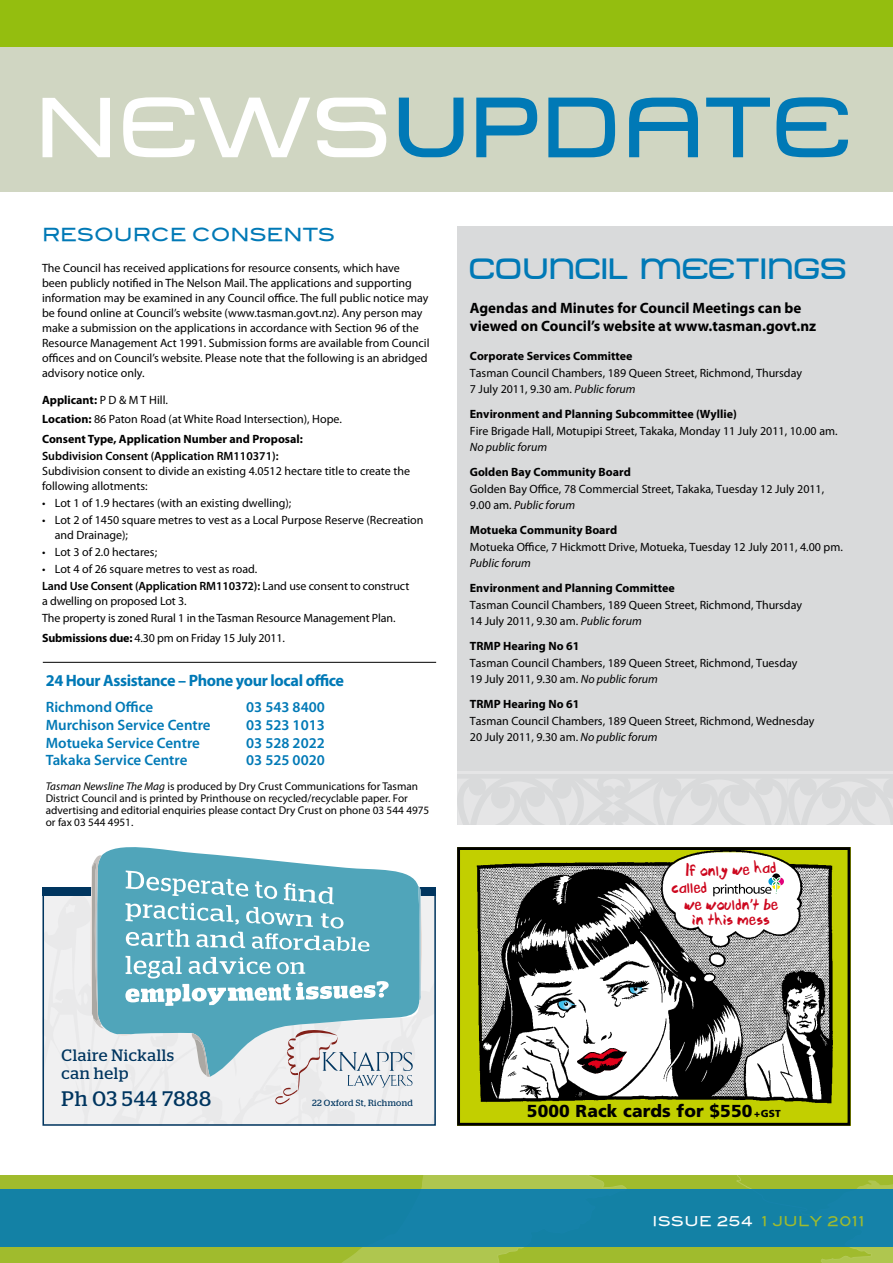
<style>
.page{position:relative;width:893px;height:1263px;background:#fff}
.page>*{position:absolute;margin:0;border:0;box-sizing:border-box;transform-origin:0 0}
.t1{font:29.25px "Metro DF";color:#0079b6}
.t2{font:21px "Stag";letter-spacing:.04em;color:#00355f}
.t3{font:18px "Blair Md ITCTT Medium";color:#0079b6}
.t4{font:900 17.4px "Frutiger";letter-spacing:.01em;color:#000}
.t5{font:17.25px/17.1px "Brook 23";color:#cd071e;scale:.8 1}
.t6{font:700 16.5px "Myriad Pro";letter-spacing:-.025em;color:#0079b6}
.t7{font:16.5px/18px "Stag";letter-spacing:.04em;color:#00355f}
.t8{font:600 15px "Myriad Pro";color:#0079b6}
.t9{font:700 15px/18px "Myriad Pro";color:#000}
.t10{font:13.5px "Blair Md ITCTT Medium";letter-spacing:.04em;color:#a0bb2d}
.t11{font:12px/15px "Myriad Pro";color:#000}
.t12{font:700 12px/19.2px "Myriad Pro";color:#000}
.t13{font:600 12px "Myriad Pro";color:#000}
.t14{font:italic 12px "Myriad Pro";color:#000}
.t15{font:11.25px/12px "Myriad Pro";color:#000}
.t16{font:9px "Stag";letter-spacing:.035em;color:#00355f}
.s1{font-weight:400}
.s2{font-weight:600}
.s3{font-weight:700}
.s4{font-style:italic}
.s5{font-size:10.05px}
.s6{color:#fff}
</style>
<div class="page">
<div style="left:0;top:1175px;width:893px;height:88px;background:#a0bb2d"></div>
<svg style="left:348px;top:1082px;width:524px;height:181px"></svg>
<div style="left:0;top:1190px;width:893px;height:57px;background:#1381a5"></div>
<hr style="left:0;top:1190px;width:1px;height:57px;background:#0079b6">
<div style="left:457px;top:226px;width:436px;height:599px;background:#d9dadb"></div>
<hr style="left:457px;top:771px;width:331px;height:2px;background:#fff">
<svg style="left:458px;top:779px;width:435px;height:46px"></svg>
<hr style="left:788px;top:771px;width:105px;height:2px;background:#fff">
<hr style="left:43px;top:662px;width:393px;height:1px;background:#000">
<div style="left:46px;top:897px;width:387px;height:226px;background:#f0f0f1"></div>
<svg style="left:275px;top:1077px;width:138px;height:32px"></svg>
<div style="left:43px;top:887px;width:393px;height:9px;background:#00355f"></div>
<div style="left:43px;top:894px;width:393px;height:232px;border:2px solid #00355f"></div>
<svg style="left:421px;top:894px;width:2px;height:109px"></svg>
<svg style="left:97px;top:847px;width:324px;height:230px"></svg>
<svg style="left:192px;top:1033px;width:18px;height:44px"></svg>
<svg style="left:117px;top:1034px;width:14px;height:2px"></svg>
<svg style="left:90px;top:854px;width:14px;height:176px;background:#94b8c0"></svg>
<svg style="left:125px;top:870px;width:264px;height:136px;background:#71b6c7"></svg>
<div style="left:457px;top:847px;width:393px;height:279px;background:#c2cf00"></div>
<div style="left:457px;top:847px;width:393px;height:279px;border:3px solid #000"></div>
<img style="left:476px;top:848px;width:358px;height:256px">
<div style="left:772px;top:873px;width:8px;height:8px;background:#000;border-radius:50%"></div>
<svg style="left:776px;top:877px;width:8px;height:8px"></svg>
<svg style="left:713px;top:877px;width:67px;height:19px"></svg>
<div style="left:0;top:0;width:893px;height:191px;background:#94be0f"></div>
<div style="left:0;top:48px;width:893px;height:144px;background:#d0d6c2"></div>
<svg style="left:43px;top:97px;width:343px;height:60px"></svg>
<svg style="left:399px;top:97px;width:449px;height:60px"></svg>
<h3 class="t3" style="left:42px;top:219px;width:294px">RESOURCE CONSENTS</h3>
<p class="t11" style="left:42px;top:260px;width:389px">The Council has received applications for resource consents, which have<br>been publicly notified in The Nelson Mail. The applications and supporting information may be examined in any Council office. The full public notice may be found online at Council’s website (www.tasman.govt.nz). Any person may make a submission on the applications in accordance with Section 96 of the Resource Management Act 1991. Submission forms are available from Council offices and on Council’s website. Please note that the following is an abridged advisory notice only.</p>
<p class="t12" style="left:42px;top:390px;width:301px">Applicant: <span class="s1">P D &amp; M T Hill.<br></span>Location: <span class="s1">86 Paton Road (at White Road Intersection), Hope.<br></span>Consent Type, Application Number and Proposal:</p>
<p class="t13" style="left:42px;top:448px;width:238px">Subdivision Consent (Application RM110371):</p>
<p class="t11" style="left:42px;top:463px;width:369px">Subdivision consent to divide an existing 4.0512 hectare title to create the following allotments:</p>
<p class="t11" style="left:42px;top:495px;width:251px">• Lot 1 of 1.9 hectares (with an existing dwelling);</p>
<p class="t11" style="left:55px;top:512px;width:370px;text-indent:-13px">• Lot 2 of 1450 square metres to vest as a Local Purpose Reserve (Recreation and Drainage);</p>
<p class="t11" style="left:42px;top:544px;width:117px">• Lot 3 of 2.0 hectares;</p>
<p class="t11" style="left:42px;top:560px;width:369px;line-height:17.1px">• Lot 4 of 26 square metres to vest as road.<br><span class="s2">Land Use Consent (Application RM110372):</span> Land use consent to construct</p>
<p class="t11" style="left:42px;top:592px;width:355px;line-height:17.1px">a dwelling on proposed Lot 3.<br>The property is zoned Rural 1 in the Tasman Resource Management Plan.</p>
<p class="t11" style="left:42px;top:630px;width:244px"><span class="s3">Submissions due:</span> 4.30 pm on Friday 15 July 2011.</p>
<h3 class="t6" style="left:46px;top:670px;width:300px">24 Hour Assistance – Phone your local office</h3>
<p class="t8" style="left:46px;top:698px;width:109px">Richmond Office</p>
<p class="t8" style="left:246px;top:698px;width:80px">03 543 8400</p>
<p class="t8" style="left:46px;top:715px;width:166px">Murchison Service Centre</p>
<p class="t8" style="left:246px;top:715px;width:80px">03 523 1013</p>
<p class="t8" style="left:46px;top:733px;width:156px">Motueka Service Centre</p>
<p class="t8" style="left:246px;top:733px;width:80px">03 528 2022</p>
<p class="t8" style="left:46px;top:751px;width:143px">Takaka Service Centre</p>
<p class="t8" style="left:246px;top:751px;width:80px">03 525 0020</p>
<p class="t15" style="left:46px;top:780px;width:385px"><span class="s4">Tasman Newsline The Mag</span> is produced by Dry Crust Communications for Tasman District Council and is printed by Printhouse on recycled/recyclable paper. For advertising and editorial enquiries please contact Dry Crust on phone 03 544 4975 or fax 03 544 4951.</p>
<h1 class="t1" style="left:470px;top:249px;width:379px">COUNCIL MEETINGS</h1>
<p class="t9" style="left:470px;top:298px;width:348px">Agendas and Minutes for Council Meetings can be viewed on Council’s website at www.tasman.govt.nz</p>
<p class="t12" style="left:470px;top:346px;width:164px">Corporate Services Committee</p>
<p class="t11" style="left:470px;top:364px;width:334px;line-height:16.5px">Tasman Council Chambers, 189 Queen Street, Richmond, Thursday<br>7 July 2011, 9.30 am. <span class="s4">Public forum</span></p>
<p class="t12" style="left:470px;top:404px;width:269px">Environment and Planning Subcommittee (Wyllie)</p>
<p class="t11" style="left:470px;top:423px;width:369px">Fire Brigade Hall, Motupipi Street, Takaka, Monday 11 July 2011, 10.00 am.</p>
<p class="t14" style="left:470px;top:440px;width:79px">No public forum</p>
<p class="t12" style="left:470px;top:462px;width:162px">Golden Bay Community Board</p>
<p class="t11" style="left:470px;top:480px;width:356px;line-height:16.5px">Golden Bay Office, 78 Commercial Street, Takaka, Tuesday 12 July 2011,<br>9.00 am. <span class="s4">Public forum</span></p>
<p class="t12" style="left:470px;top:520px;width:149px">Motueka Community Board</p>
<p class="t11" style="left:470px;top:539px;width:374px">Motueka Office, 7 Hickmott Drive, Motueka, Tuesday 12 July 2011, 4.00 pm.</p>
<p class="t14" style="left:470px;top:556px;width:62px">Public forum</p>
<p class="t12" style="left:470px;top:578px;width:206px">Environment and Planning Committee</p>
<p class="t11" style="left:470px;top:596px;width:334px;line-height:16.5px">Tasman Council Chambers, 189 Queen Street, Richmond, Thursday<br>14 July 2011, 9.30 am. <span class="s4">Public forum</span></p>
<p class="t12" style="left:470px;top:636px;width:111px">TRMP Hearing No 61</p>
<p class="t11" style="left:470px;top:654px;width:329px;line-height:16.5px">Tasman Council Chambers, 189 Queen Street, Richmond, Tuesday<br>19 July 2011, 9.30 am. <span class="s4">No public forum</span></p>
<p class="t12" style="left:470px;top:694px;width:111px">TRMP Hearing No 61</p>
<p class="t11" style="left:470px;top:712px;width:346px;line-height:16.5px">Tasman Council Chambers, 189 Queen Street, Richmond, Wednesday<br>20 July 2011, 9.30 am. <span class="s4">No public forum</span></p>
<h3 class="t5" style="left:672px;top:861px;width:132px;text-indent:14px">If only we had called</h3>
<h3 class="t5" style="left:684px;top:896px;width:119px;line-height:15.5px;text-align:center">we wouldn’t be in this mess</h3>
<h3 class="t7" style="left:62px;top:1046px;width:114px">Claire Nickalls can help</h3>
<h2 class="t2" style="left:62px;top:1086px;width:151px">Ph 03 544 7888</h2>
<p class="t16" style="left:312px;top:1097px;width:102px">22 Oxford St, Richmond</p>
<h3 class="t4" style="left:527px;top:1100px;width:255px">5000 Rack cards for $550 <span class="s5">+GST</span></h3>
<p class="t10" style="left:653px;top:1210px;width:213px"><span class="s6">ISSUE 254</span> 1 JULY 2011</p>
</div>
